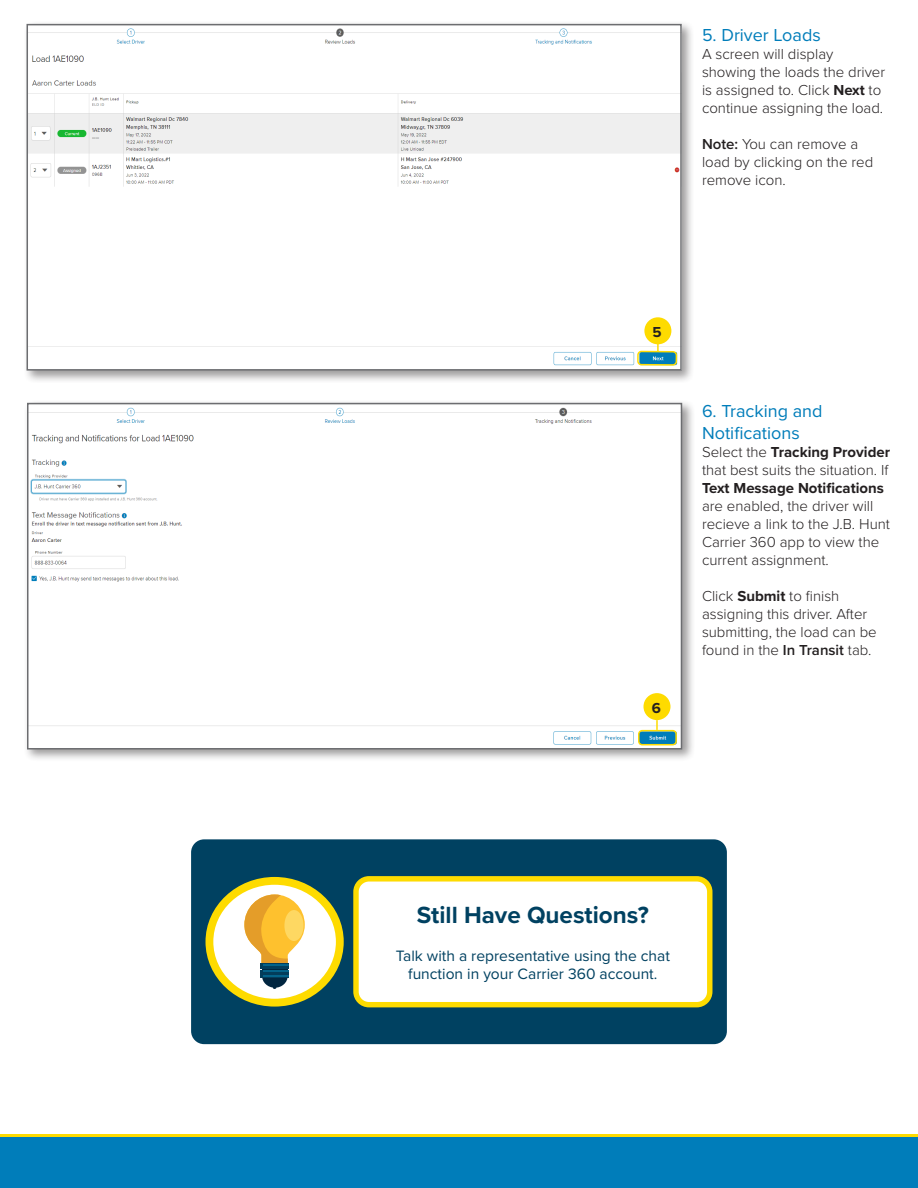
<style>
.page{position:relative;width:918px;height:1188px;background:#fff}
.page>*{position:absolute;margin:0;border:0;box-sizing:border-box;transform-origin:0 0}
.t1{font:700 24.3px "Proxima Nova";color:#004161}
.t2{font:18px/21.6px "Proxima Nova";color:#007dba}
.t3{font:15.6px/18.8px "Proxima Nova";color:#004161;text-align:center}
.t4{font:300 15px/18px "Proxima Nova";color:#231f20}
.t5{font:700 15px "Proxima Nova";color:#231f20}
.s1{font-weight:700}
.s2{font-weight:600}
</style>
<div class="page">
<div style="left:0;top:1136px;width:918px;height:52px;background:#007dba"></div>
<hr style="left:0;top:1134px;width:918px;height:3px;background:#fedb00">
<div style="left:23px;top:20px;width:672px;height:363px;background:#231f20;opacity:.45"></div>
<img style="left:30px;top:27px;width:649px;height:341px">
<div style="left:27px;top:24px;width:655px;height:347px;border:2px solid #6c6d70"></div>
<div style="left:644px;top:317px;width:27px;height:27px;background:#fedb00;border-radius:50%"></div>
<div style="left:637px;top:351px;width:40px;height:15px;border:2px solid #fedb00;border-radius:4px"></div>
<svg style="left:657px;top:344px;width:2px;height:7px"></svg>
<div style="left:24px;top:399px;width:671px;height:363px;background:#231f20;opacity:.45"></div>
<img style="left:30px;top:406px;width:649px;height:341px">
<div style="left:27px;top:403px;width:655px;height:347px;border:2px solid #6c6d70"></div>
<div style="left:643px;top:693px;width:27px;height:27px;background:#fedb00;border-radius:50%"></div>
<div style="left:638px;top:730px;width:39px;height:15px;border:2px solid #fedb00;border-radius:4px"></div>
<svg style="left:656px;top:720px;width:2px;height:10px"></svg>
<div style="left:191px;top:839px;width:536px;height:205px;background:#004161;border-radius:13px"></div>
<div style="left:356px;top:879px;width:354px;height:126px;background:#fff;border-radius:13px"></div>
<div style="left:353px;top:876px;width:359px;height:131px;border:5px solid #fedb00;border-radius:13px"></div>
<svg style="left:209px;top:881px;width:131px;height:122px;background:#fef9d7"></svg>
<svg style="left:244px;top:895px;width:61px;height:94px;background:#dbc182"></svg>
<div style="left:284px;top:910px;width:20px;height:31px;background:#fed862;border-radius:50%"></div>
<div style="left:206px;top:877px;width:138px;height:130px;border:8px solid #fedb00;border-radius:50%"></div>
<p class="t2" style="left:702px;top:24px;width:120px">5. Driver Loads</p>
<p class="t4" style="left:702px;top:44px;width:185px">A screen will display showing the loads the driver is assigned to. Click <span class="s1">Next</span> to continue assigning the load.</p>
<p class="t4" style="left:702px;top:134px;width:173px"><span class="s2">Note:</span> You can remove a load by clicking on the red remove icon.</p>
<p class="t5" style="left:653px;top:321px;width:11px">5</p>
<p class="t5" style="left:652px;top:696px;width:11px">6</p>
<p class="t2" style="left:702px;top:399px;width:122px">6. Tracking and<br>Notifications</p>
<p class="t4" style="left:702px;top:442px;width:190px">Select the <span class="s1">Tracking Provider </span>that best suits the situation. If<br><span class="s1">Text Message Notifications </span>are enabled, the driver will recieve a link to the J.B. Hunt<br>Carrier 360 app to view the current assignment.</p>
<p class="t4" style="left:702px;top:586px;width:176px">Click <span class="s1">Submit</span> to finish assigning this driver. After submitting, the load can be found in the <span class="s2">In Transit</span> tab.</p>
<p class="t1" style="left:417px;top:897px;width:233px">Still Have Questions?</p>
<p class="t3" style="left:396px;top:945px;width:276px">Talk with a representative using the chat function in your Carrier 360 account.</p>
</div>
